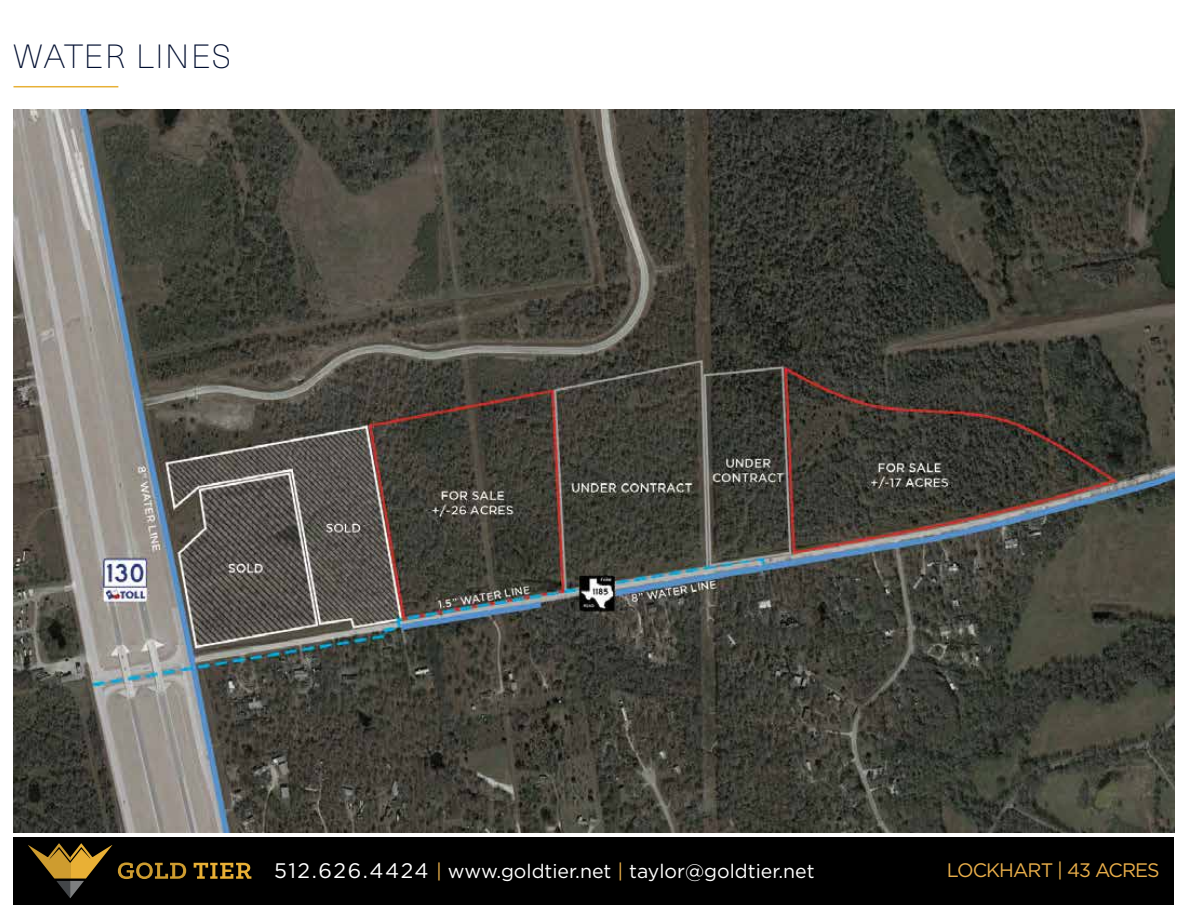
<style>
.page{position:relative;width:1188px;height:918px;background:#fff}
.page>*{position:absolute;margin:0;border:0;box-sizing:border-box;transform-origin:0 0}
.t1{font:100 33px "Neue Haas Unica W1 G";letter-spacing:.05em;color:#000e30}
.t2{font:19.5px "Gotham Pro";color:#fff}
.t3{font:19.5px "Gotham Pro";letter-spacing:-.05em;color:#e9ae4a}
.s1{font-size:21px}
.s2{color:#e9ae4a}
</style>
<div class="page">
<div style="left:14px;top:837px;width:1160px;height:67px;background:#000"></div>
<svg style="left:118px;top:862px;width:68px;height:17px"></svg>
<svg style="left:194px;top:863px;width:57px;height:16px"></svg>
<svg style="left:28px;top:843px;width:84px;height:55px"></svg>
<img style="left:14px;top:109px;width:1160px;height:724px">
<hr style="left:13px;top:86px;width:105px;height:1px;background:#e8b036">
<h1 class="t1" style="left:14px;top:33px;width:219px">WATER LINES</h1>
<p class="t2" style="left:274px;top:860px;width:542px"><span class="s1">512.626.4424</span> <span class="s2">|</span> www.goldtier.net <span class="s2">|</span> taylor@goldtier.net</p>
<p class="t3" style="left:947px;top:859px;width:214px">LOCKHART | 43 ACRES</p>
</div>
